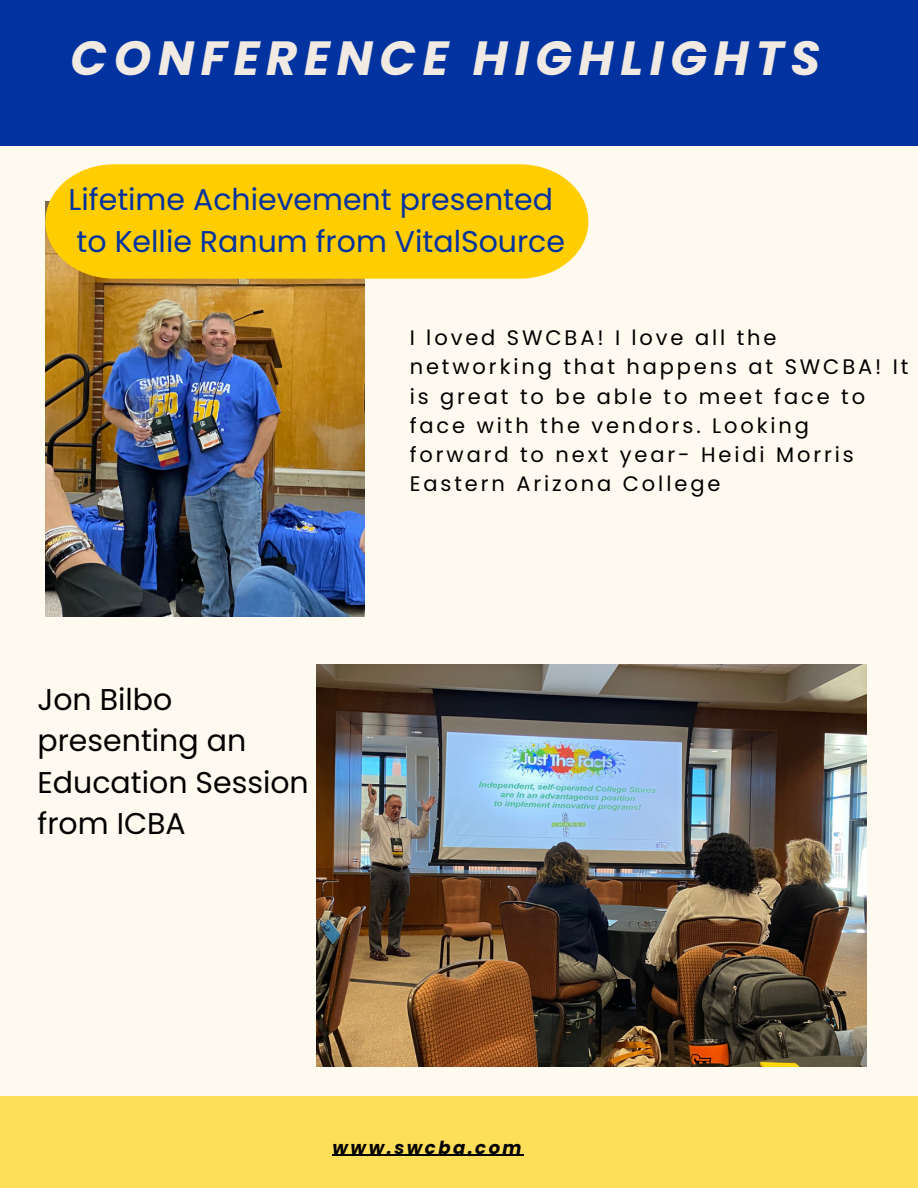
<style>
.page{position:relative;width:918px;height:1188px;background:#fffaef}
.page>*{position:absolute;margin:0;border:0;box-sizing:border-box;transform-origin:0 0}
.t1{font:italic 700 48px "Poppins";letter-spacing:.14em;color:#f1eae2}
.t2{font:30px "Poppins";color:#0032a0}
.t3{font:30px "Poppins";color:#000}
.t4{font:21px/29.2px "Poppins";letter-spacing:.14em;color:#000}
.t5{font:italic 700 18px "Poppins";letter-spacing:.14em;color:#000}
</style>
<div class="page">
<div style="left:0;top:1096px;width:918px;height:92px;background:#ffde59"></div>
<div style="left:0;top:0;width:918px;height:146px;background:#0032a0"></div>
<img style="left:45px;top:279px;width:320px;height:337px">
<svg style="left:45px;top:164px;width:543px;height:115px;background:#fdcd0b"></svg>
<img style="left:317px;top:664px;width:550px;height:403px">
<hr style="left:333px;top:1155px;width:191px;height:1px;background:#000">
<p class="t1" style="left:71px;top:25px;width:751px">CONFERENCE HIGHLIGHTS</p>
<p class="t2" style="left:69px;top:179px;width:486px">Lifetime Achievement presented</p>
<p class="t2" style="left:77px;top:220px;width:490px">to Kellie Ranum from VitalSource</p>
<p class="t3" style="left:38px;top:678px;width:136px">Jon Bilbo</p>
<p class="t3" style="left:38px;top:720px;width:210px">presenting an</p>
<p class="t3" style="left:38px;top:761px;width:273px">Education Session</p>
<p class="t3" style="left:38px;top:803px;width:150px">from ICBA</p>
<p class="t4" style="left:410px;top:323px;width:500px">I loved SWCBA! I love all the networking that happens at SWCBA! It is great to be able to meet face to face with the vendors. Looking forward to next year- Heidi Morris<br>Eastern Arizona College</p>
<p class="t5" style="left:333px;top:1135px;width:191px">www.swcba.com</p>
</div>
